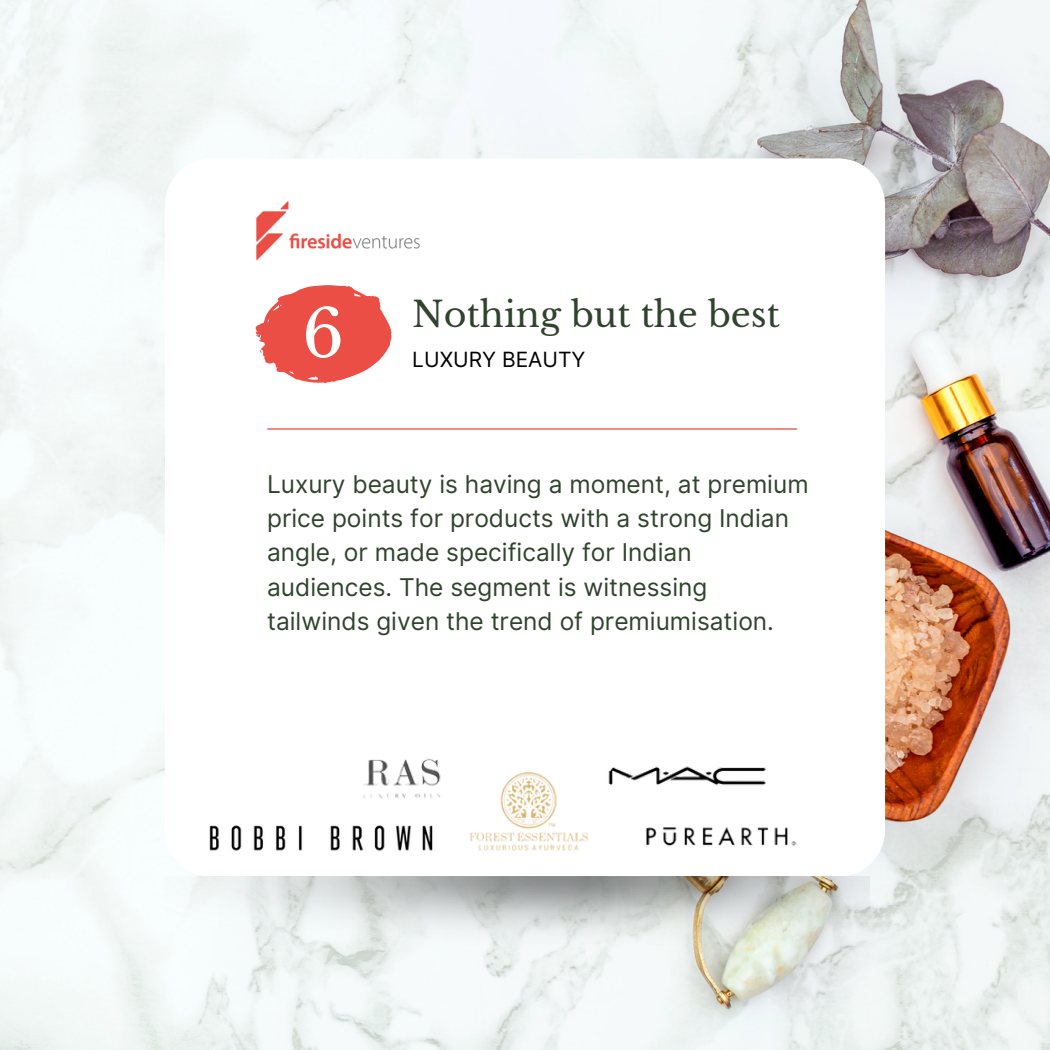
<style>
.page{position:relative;width:1050px;height:1050px;background:#fff}
.page>*{position:absolute;margin:0;border:0;box-sizing:border-box;transform-origin:0 0}
.t1{font:65.62px "Libre Baskerville";color:#fff}
.t2{font:35px "Libre Baskerville";color:#30442d}
.t3{font:24.5px/34.1px "Inter";color:#30442d}
.t4{font:21px "Inter";color:#000}
</style>
<div class="page">
<img style="left:0;top:0;width:1050px;height:1050px">
<div style="left:165px;top:158px;width:720px;height:718px;background:#fff;border-radius:47px"></div>
<img style="left:165px;top:877px;width:705px;height:68px">
<hr style="left:268px;top:428px;width:529px;height:2px;background:#ea4e45">
<svg style="left:255px;top:285px;width:137px;height:99px"></svg>
<img style="left:209px;top:825px;width:224px;height:26px">
<img style="left:256px;top:201px;width:164px;height:60px">
<img style="left:363px;top:758px;width:78px;height:41px">
<img style="left:469px;top:772px;width:120px;height:79px">
<img style="left:608px;top:766px;width:158px;height:20px">
<img style="left:646px;top:827px;width:151px;height:19px">
<p class="t1" style="left:302px;top:294px;width:44px">6</p>
<p class="t2" style="left:412px;top:293px;width:369px">Nothing but the best</p>
<p class="t4" style="left:412px;top:347px;width:175px">LUXURY BEAUTY</p>
<p class="t3" style="left:267px;top:467px;width:543px">Luxury beauty is having a moment, at premium price points for products with a strong Indian angle, or made specifically for Indian audiences. The segment is witnessing tailwinds given the trend of premiumisation.</p>
</div>
